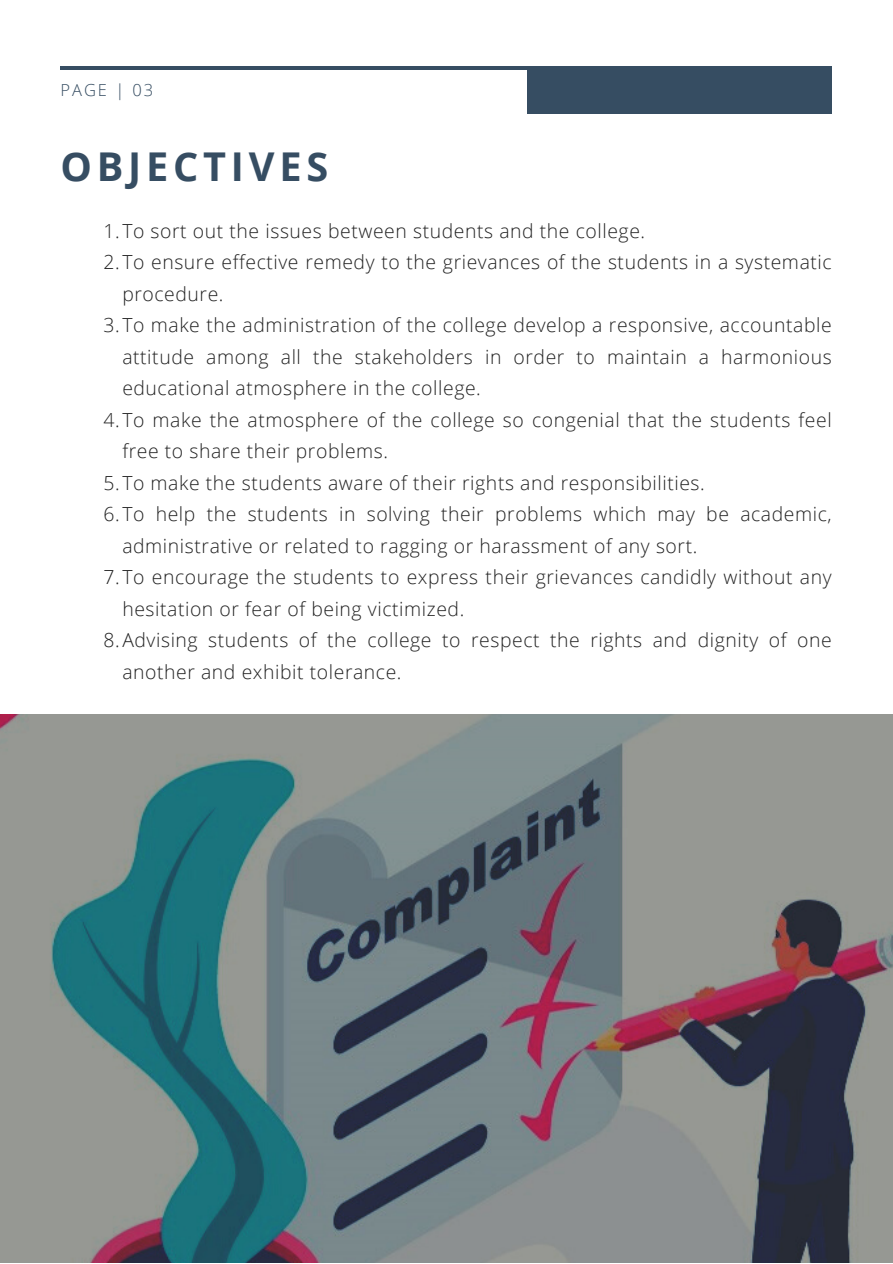
<style>
.page{position:relative;width:893px;height:1264px;background:#fff}
.page>*{position:absolute;margin:0;border:0;box-sizing:border-box;transform-origin:0 0}
.t1{font:700 39.6px "Open Sans";letter-spacing:.12em;color:#364d62}
.t2{font:300 19.35px/31.5px "Open Sans";letter-spacing:.03em;color:#222}
.t3{font:300 16.5px "Open Sans";letter-spacing:.12em;color:#364d62}
</style>
<div class="page">
<hr style="left:60px;top:66px;width:770px;height:4px;background:#364d62">
<div style="left:527px;top:66px;width:305px;height:47px;background:#364d62"></div>
<img style="left:0;top:714px;width:892px;height:548px">
<p class="t3" style="left:60px;top:79px;width:94px">PAGE | 03</p>
<p class="t1" style="left:60px;top:139px;width:269px">OBJECTIVES</p>
<p class="t2" style="left:103px;top:215px;width:543px">1.To sort out the issues between students and the college.</p>
<p class="t2" style="left:122px;top:246px;width:710px;text-indent:-19px">2.To ensure effective remedy to the grievances of the students in a systematic procedure.</p>
<p class="t2" style="left:122px;top:309px;width:710px;text-align:justify;text-indent:-19px">3.To make the administration of the college develop a responsive, accountable attitude among all the stakeholders in order to maintain a harmonious educational atmosphere in the college.</p>
<p class="t2" style="left:122px;top:403px;width:710px;text-indent:-19px">4.To make the atmosphere of the college so congenial that the students feel free to share their problems.</p>
<p class="t2" style="left:103px;top:466px;width:602px">5.To make the students aware of their rights and responsibilities.</p>
<p class="t2" style="left:122px;top:498px;width:710px;text-indent:-19px">6.To help the students in solving their problems which may be academic, administrative or related to ragging or harassment of any sort.</p>
<p class="t2" style="left:122px;top:561px;width:710px;text-indent:-19px">7.To encourage the students to express their grievances candidly without any hesitation or fear of being victimized.</p>
<p class="t2" style="left:122px;top:624px;width:710px;text-indent:-19px">8.Advising students of the college to respect the rights and dignity of one another and exhibit tolerance.</p>
</div>
